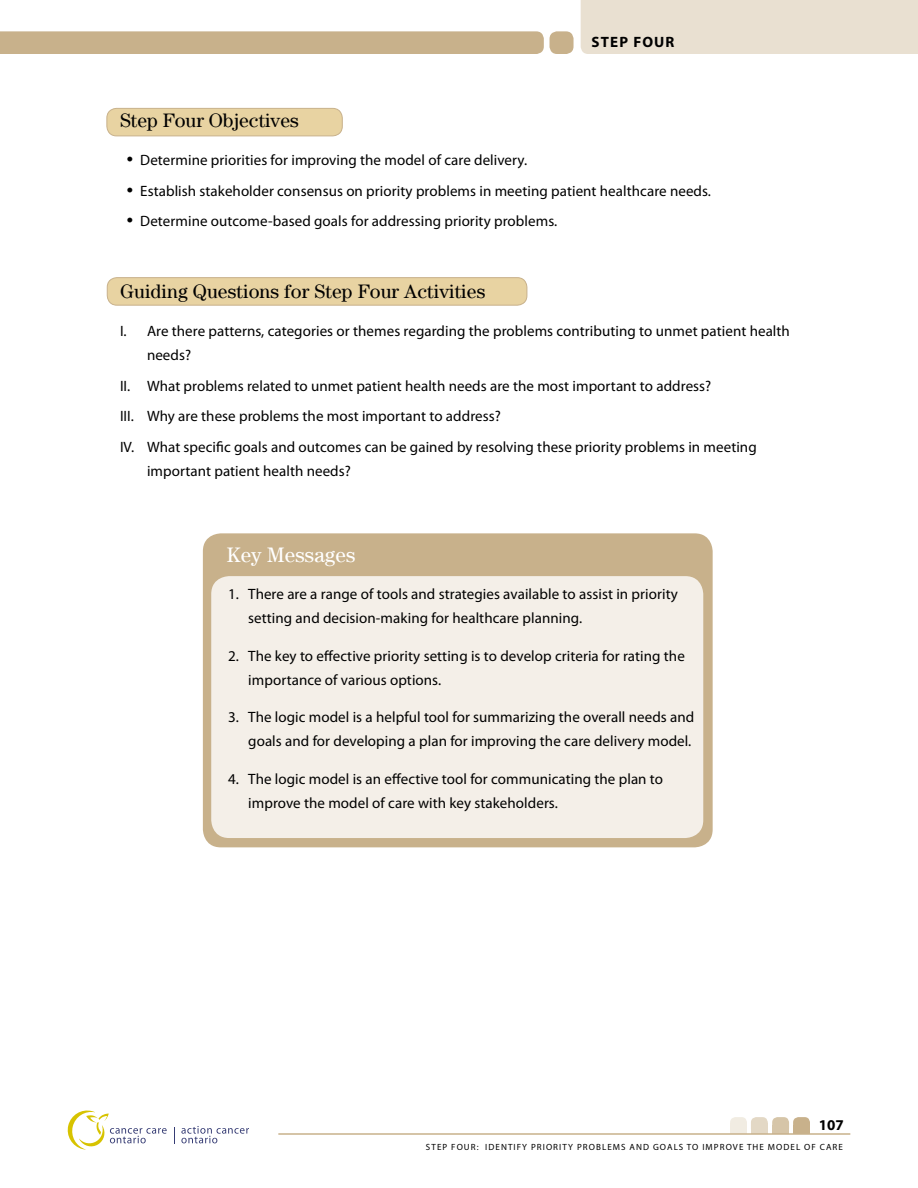
<style>
.page{position:relative;width:918px;height:1188px;background:#fff}
.page>*{position:absolute;margin:0;border:0;box-sizing:border-box;transform-origin:0 0}
.t1{font:21px "Century LT";letter-spacing:.005em;color:#fff}
.t2{font:19.5px "Century LT";letter-spacing:.005em;color:#000}
.t3{font:15px/24px "Myriad Pro";letter-spacing:.005em;color:#000}
.t4{font:700 15px "Myriad Pro";letter-spacing:.075em;color:#000}
.t5{font:9px "Myriad Pro";letter-spacing:.12em;color:#000}
.s1{font-family:"Times";font-size:18px}
</style>
<div class="page">
<div style="left:0;top:31px;width:544px;height:23px;background:#c8b18b"></div>
<svg style="left:181px;top:1126px;width:68px;height:17px"></svg>
<svg style="left:174px;top:1127px;width:1px;height:16px"></svg>
<svg style="left:67px;top:1110px;width:100px;height:40px"></svg>
<div style="left:793px;top:1117px;width:17px;height:17px;background:#c8b18b;border-radius:5px"></div>
<div style="left:793px;top:1126px;width:17px;height:8px;background:#c8b18b"></div>
<div style="left:772px;top:1117px;width:17px;height:17px;background:#d6c5a8;border-radius:5px"></div>
<div style="left:772px;top:1126px;width:17px;height:8px;background:#d6c5a8"></div>
<div style="left:751px;top:1117px;width:17px;height:17px;background:#e3d8c5;border-radius:5px"></div>
<div style="left:751px;top:1123px;width:17px;height:11px;background:#e3d8c5"></div>
<div style="left:730px;top:1117px;width:17px;height:17px;background:#f1ece2;border-radius:5px"></div>
<div style="left:730px;top:1123px;width:17px;height:11px;background:#f1ece2"></div>
<hr style="left:278px;top:1133px;width:572px;height:2px;background:#c8b18b">
<div style="left:581px;top:0;width:252px;height:54px;background:#e9e0d1"></div>
<div style="left:550px;top:31px;width:24px;height:23px;background:#c8b18b;border-radius:8px"></div>
<div style="left:833px;top:0;width:85px;height:54px;background:#e9e0d1"></div>
<div style="left:107px;top:278px;width:420px;height:27px;background:#e8d3a2;border-radius:10px"></div>
<div style="left:107px;top:277px;width:420px;height:29px;border:1px solid #c8b18b;border-radius:10px"></div>
<div style="left:107px;top:108px;width:235px;height:28px;background:#e8d3a2;border-radius:10px"></div>
<div style="left:107px;top:108px;width:236px;height:28px;border:1px solid #c8b18b;border-radius:10px"></div>
<div style="left:203px;top:533px;width:510px;height:314px;background:#c8b18b;border-radius:18px"></div>
<div style="left:211px;top:576px;width:492px;height:262px;background:#f4efe8;border-radius:18px"></div>
<p class="t4" style="left:592px;top:32px;width:84px">STEP FOUR</p>
<h2 class="t2" style="left:120px;top:109px;width:180px">Step Four Objectives</h2>
<p class="t3" style="left:127px;top:148px;width:402px"><span class="s1">•</span> Determine priorities for improving the model of care delivery.</p>
<p class="t3" style="left:127px;top:178px;width:586px"><span class="s1">•</span> Establish stakeholder consensus on priority problems in meeting patient healthcare needs.</p>
<p class="t3" style="left:127px;top:209px;width:432px"><span class="s1">•</span> Determine outcome-based goals for addressing priority problems.</p>
<h2 class="t2" style="left:120px;top:280px;width:367px">Guiding Questions for Step Four Activities</h2>
<p class="t3" style="left:147px;top:319px;width:644px;text-indent:-27px">I. Are there patterns, categories or themes regarding the problems contributing to unmet patient health needs?</p>
<p class="t3" style="left:120px;top:370px;width:638px;line-height:30.8px">II. What problems related to unmet patient health needs are the most important to address?<br>III. Why are these problems the most important to address?<br>IV. What specific goals and outcomes can be gained by resolving these priority problems in meeting</p>
<p class="t3" style="left:147px;top:459px;width:205px">important patient health needs?</p>
<h1 class="t1" style="left:227px;top:542px;width:130px">Key Messages</h1>
<p class="t3" style="left:248px;top:582px;width:431px;text-indent:-20px">1. There are a range of tools and strategies available to assist in priority setting and decision-making for healthcare planning.</p>
<p class="t3" style="left:248px;top:643px;width:438px;text-indent:-20px">2. The key to effective priority setting is to develop criteria for rating the importance of various options.</p>
<p class="t3" style="left:228px;top:705px;width:468px;text-align:right">3. The logic model is a helpful tool for summarizing the overall needs and goals and for developing a plan for improving the care delivery model.</p>
<p class="t3" style="left:248px;top:766px;width:416px;text-indent:-20px">4. The logic model is an effective tool for communicating the plan to improve the model of care with key stakeholders.</p>
<p class="t4" style="left:819px;top:1115px;width:26px">107</p>
<p class="t5" style="left:426px;top:1141px;width:417px">STEP four: Identi fy Priorit y Problems and Goals to Improve the Model of Care</p>
</div>
